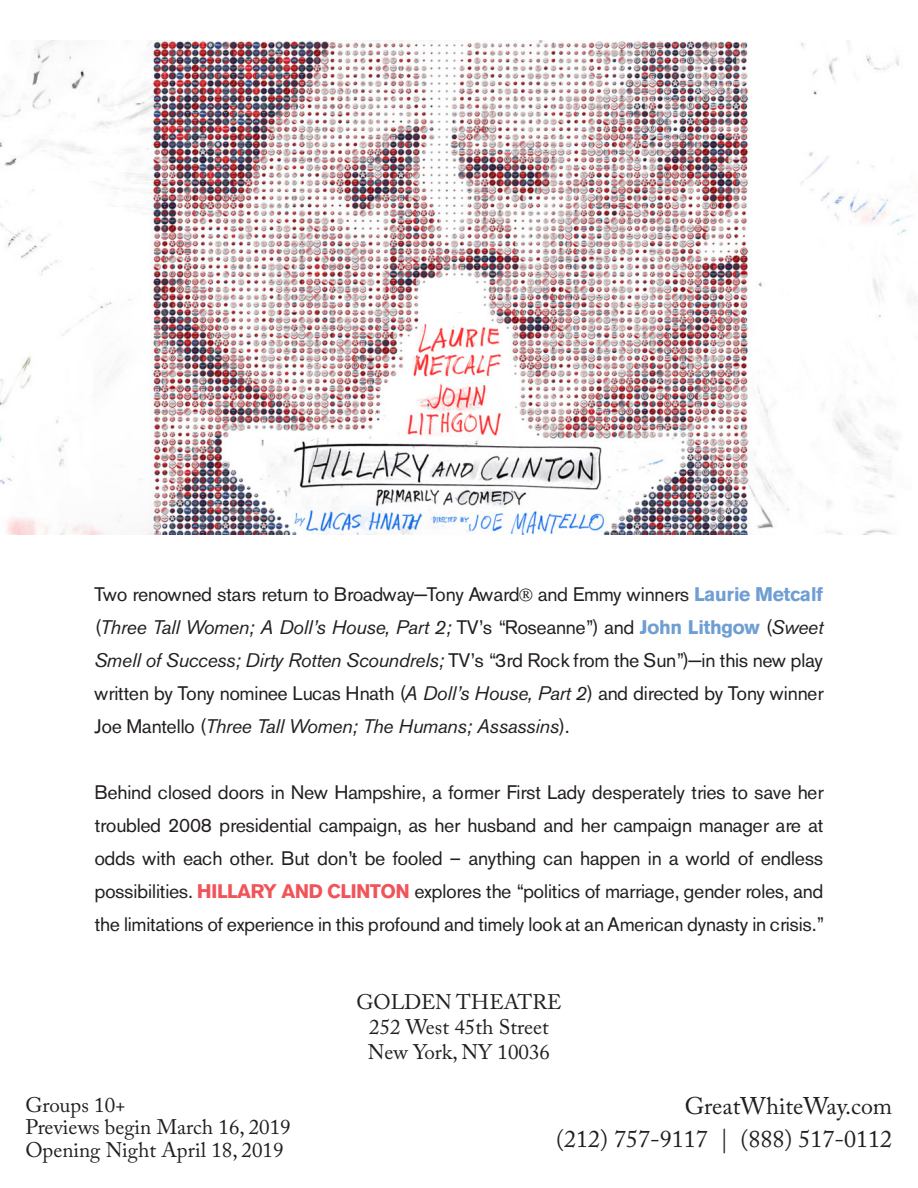
<style>
.page{position:relative;width:918px;height:1188px;background:#fff}
.page>*{position:absolute;margin:0;border:0;box-sizing:border-box;transform-origin:0 0}
.t1{font:24px "Adobe Caslon Pro";color:#231f20}
.t2{font:21px "Adobe Caslon Pro";color:#231f20}
.t3{font:19.5px/33px "Akzelerat";color:#231f20;text-align:justify}
.s1{font-weight:700;color:#6f9ed3}
.s2{font-style:italic}
.s3{font-weight:700;color:#f05459}
</style>
<div class="page">
<img style="left:0;top:40px;width:918px;height:495px">
<p class="t3" style="left:95px;top:578px;width:730px">Two renowned stars return to Broadway—Tony Award® and Emmy winners <span class="s1">Laurie Metcalf </span>(<span class="s2">Three Tall Women; A Doll’s House, Part 2;</span> TV’s “Roseanne”) and <span class="s1">John Lithgow</span> (<span class="s2">Sweet Smell of Success; Dirty Rotten Scoundrels;</span> TV’s “3rd Rock from the Sun”)—in this new play written by Tony nominee Lucas Hnath (<span class="s2">A Doll’s House, Part 2</span>) and directed by Tony winner Joe Mantello (<span class="s2">Three Tall Women; The Humans; Assassins</span>).</p>
<p class="t3" style="left:95px;top:776px;width:730px">Behind closed doors in New Hampshire, a former First Lady desperately tries to save her troubled 2008 presidential campaign, as her husband and her campaign manager are at odds with each other. But don’t be fooled – anything can happen in a world of endless possibilities. <span class="s3">HILLARY AND CLINTON</span> explores the “politics of marriage, gender roles, and the limitations of experience in this profound and timely look at an American dynasty in crisis.”</p>
<p class="t2" style="left:25px;top:1092px;width:102px">Groups 10+</p>
<p class="t2" style="left:25px;top:1115px;width:267px">Previews begin March 16, 2019</p>
<p class="t2" style="left:25px;top:1137px;width:260px">Opening Night April 18, 2019</p>
<p class="t2" style="left:356px;top:989px;width:207px">GOLDEN THEATRE</p>
<p class="t2" style="left:369px;top:1015px;width:181px">252 West 45th Street</p>
<p class="t2" style="left:368px;top:1040px;width:184px">New York, NY 10036</p>
<p class="t1" style="left:685px;top:1091px;width:209px">GreatWhiteWay.com</p>
<p class="t1" style="left:556px;top:1124px;width:338px">(212) 757-9117 | (888) 517-0112</p>
</div>
